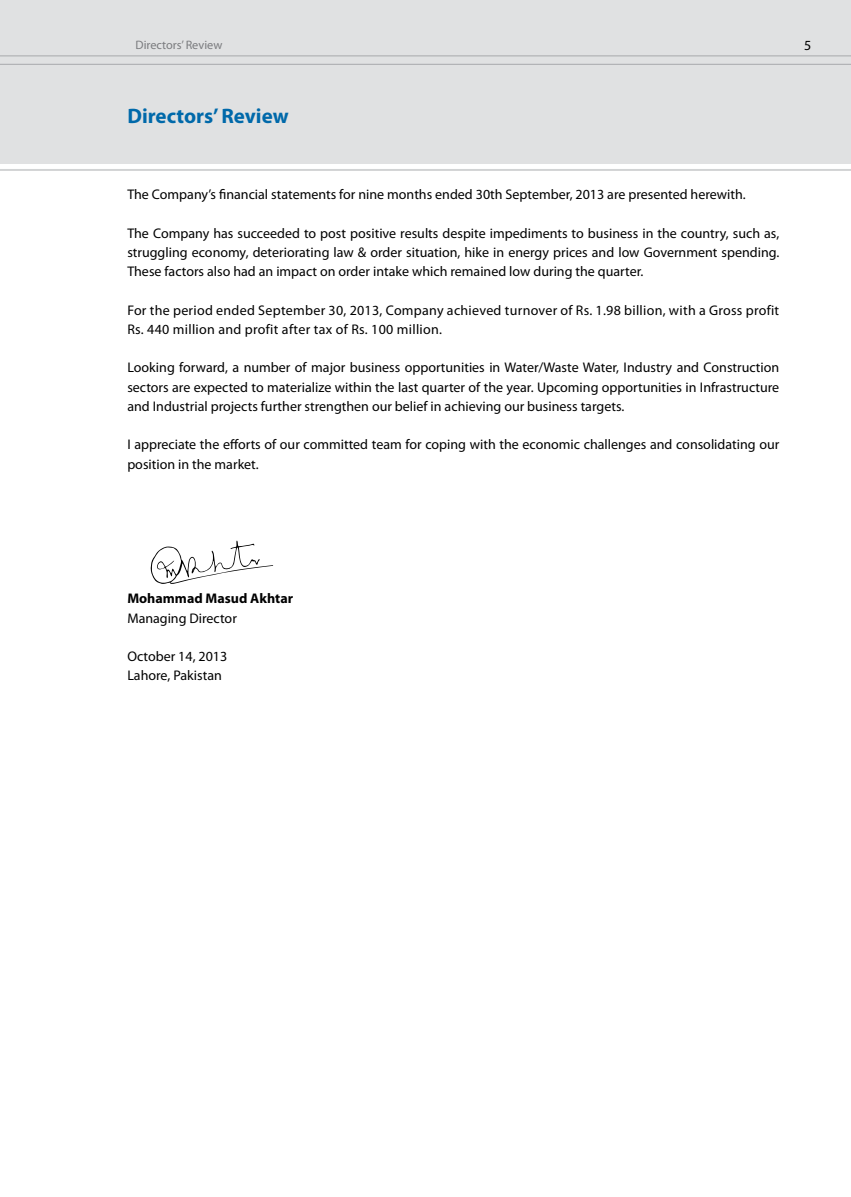
<style>
.page{position:relative;width:851px;height:1197px;background:#fff}
.page>*{position:absolute;margin:0;border:0;box-sizing:border-box;transform-origin:0 0}
.t1{font:700 21px "Myriad Pro";color:#0069aa}
.t2{font:14px/19.2px "Myriad Pro";color:#000;text-align:justify}
.t3{font:14px/19.2px "Myriad Pro";letter-spacing:.02em;color:#000}
.t4{font:700 14px "Myriad Pro";color:#000}
.t5{font:12.25px "Myriad Pro";color:#7b7c7f}
</style>
<div class="page">
<div style="left:0;top:0;width:850px;height:164px;background:#e0e1e2"></div>
<hr style="left:0;top:55px;width:850px;height:1px;background:#a7a9ac">
<hr style="left:0;top:64px;width:850px;height:1px;background:#a7a9ac">
<hr style="left:0;top:169px;width:850px;height:2px;background:#d1d3d4">
<svg style="left:150px;top:541px;width:123px;height:43px"></svg>
<p class="t5" style="left:135px;top:37px;width:88px">Directors’ Review</p>
<p class="t2" style="left:804px;top:35px;width:9px">5</p>
<h1 class="t1" style="left:127px;top:102px;width:163px">Directors’ Review</h1>
<p class="t2" style="left:127px;top:184px;width:620px">The Company’s financial statements for nine months ended 30th September, 2013 are presented herewith.</p>
<p class="t2" style="left:127px;top:223px;width:653px">The Company has succeeded to post positive results despite impediments to business in the country, such as, struggling economy, deteriorating law &amp; order situation, hike in energy prices and low Government spending.<br>These factors also had an impact on order intake which remained low during the quarter.</p>
<p class="t3" style="left:127px;top:300px;width:653px">For the period ended September 30, 2013, Company achieved turnover of Rs. 1.98 billion, with a Gross profit<br>Rs. 440 million and profit after tax of Rs. 100 million.</p>
<p class="t2" style="left:127px;top:358px;width:653px">Looking forward, a number of major business opportunities in Water/Waste Water, Industry and Construction sectors are expected to materialize within the last quarter of the year. Upcoming opportunities in Infrastructure and Industrial projects further strengthen our belief in achieving our business targets.</p>
<p class="t2" style="left:127px;top:435px;width:653px">I appreciate the efforts of our committed team for coping with the economic challenges and consolidating our position in the market.</p>
<p class="t4" style="left:127px;top:589px;width:167px">Mohammad Masud Akhtar</p>
<p class="t2" style="left:127px;top:608px;width:111px">Managing Director</p>
<p class="t2" style="left:127px;top:646px;width:101px">October 14, 2013<br>Lahore, Pakistan</p>
</div>
